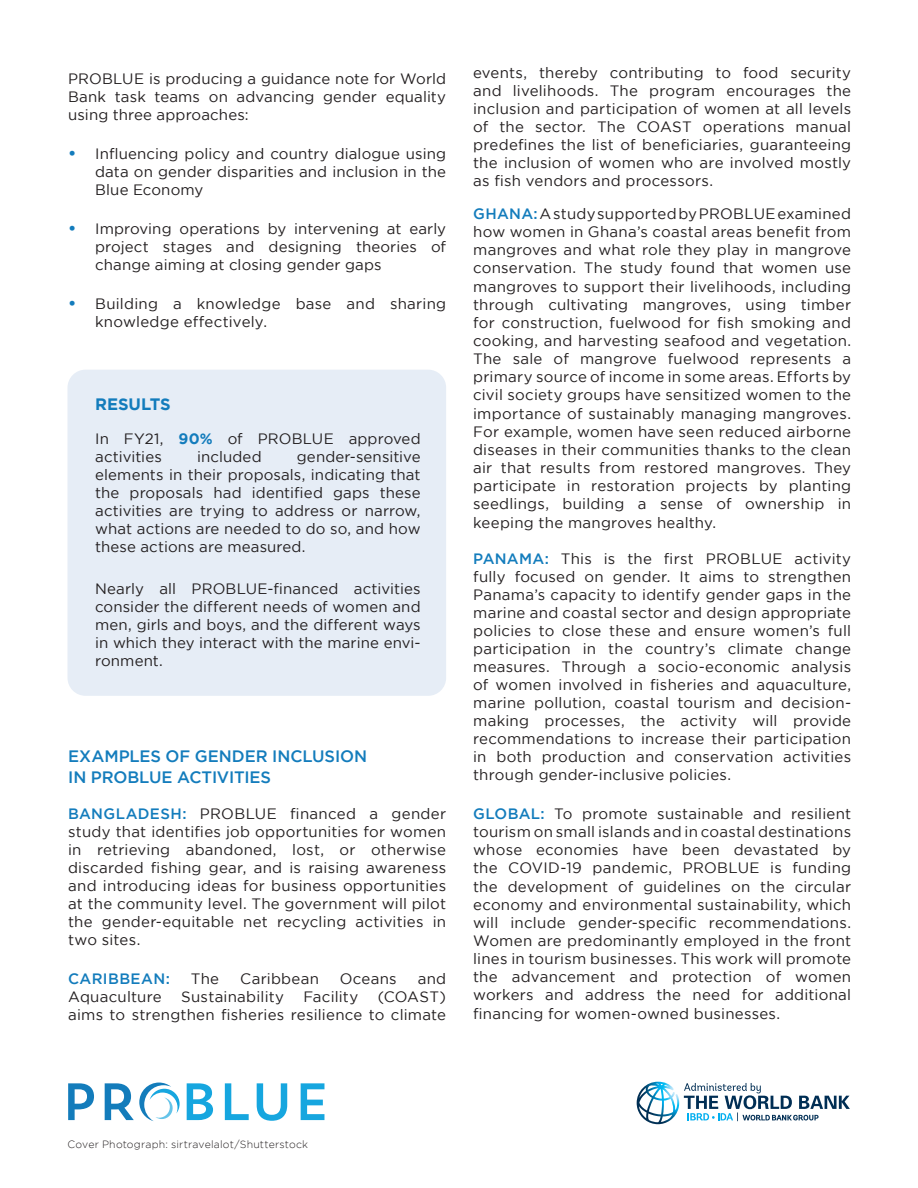
<style>
.page{position:relative;width:918px;height:1188px;background:#fff}
.page>*{position:absolute;margin:0;border:0;box-sizing:border-box;transform-origin:0 0}
.t1{font:500 16.5px/21px "Gotham";letter-spacing:-.005em;color:#137cbc}
.t2{font:700 16.5px "Gotham";letter-spacing:-.005em;color:#137cbc}
.t3{font:15px/18px "Gotham";letter-spacing:.01em;color:#231f20;text-align:justify}
.t4{font:500 15px "Gotham";letter-spacing:.025em;color:#137cbc}
.t5{font:300 10.5px "Gotham";letter-spacing:.02em;color:#231f20}
.s1{font-weight:700;font-size:16.5px;color:#137cbc}
.s2{font-weight:700;color:#137cbc}
.s3{font-weight:500;color:#137cbc}
</style>
<div class="page">
<div style="left:68px;top:370px;width:378px;height:326px;background:#e6edf6;border-radius:18px"></div>
<svg style="left:68px;top:1083px;width:26px;height:37px"></svg>
<svg style="left:187px;top:1083px;width:26px;height:37px"></svg>
<svg style="left:225px;top:1083px;width:24px;height:37px"></svg>
<svg style="left:257px;top:1083px;width:30px;height:38px"></svg>
<svg style="left:301px;top:1083px;width:23px;height:37px"></svg>
<svg style="left:105px;top:1083px;width:75px;height:38px"></svg>
<svg style="left:637px;top:1082px;width:213px;height:42px"></svg>
<p class="t3" style="left:68px;top:69px;width:380px">PROBLUE is producing a guidance note for World Bank task teams on advancing gender equality using three approaches:</p>
<p class="t3" style="left:95px;top:144px;width:353px;text-indent:-27px"><span class="s1">•</span> Influencing policy and country dialogue using data on gender disparities and inclusion in the Blue Economy</p>
<p class="t3" style="left:95px;top:219px;width:353px;text-indent:-27px"><span class="s1">•</span> Improving operations by intervening at early project stages and designing theories of change aiming at closing gender gaps</p>
<p class="t3" style="left:95px;top:294px;width:353px;text-indent:-27px"><span class="s1">•</span> Building a knowledge base and sharing knowledge effectively.</p>
<p class="t2" style="left:95px;top:394px;width:77px">RESULTS</p>
<p class="t3" style="left:95px;top:429px;width:327px">In FY21, <span class="s2">90%</span> of PROBLUE approved activities</p>
<p class="t3" style="left:95px;top:447px;width:327px;text-indent:202px">gender-sensitive elements in their proposals, indicating that the proposals had identified gaps these activities are trying to address or narrow, what actions are needed to do so, and how these actions are measured.</p>
<p class="t3" style="left:95px;top:579px;width:327px">Nearly all PROBLUE-financed activities consider the different needs of women and men, girls and boys, and the different ways in which they interact with the marine envi&shy;ronment.</p>
<p class="t3" style="left:197px;top:447px;width:66px">included</p>
<p class="t1" style="left:68px;top:745px;width:300px">EXAMPLES OF GENDER INCLUSION<br>IN PROBLUE ACTIVITIES</p>
<p class="t3" style="left:68px;top:804px;width:380px"><span class="s3">BANGLADESH:</span> PROBLUE financed a gender study that identifies job opportunities for women in retrieving abandoned, lost, or otherwise discarded fishing gear, and is raising awareness and introducing ideas for business opportunities at the community level. The government will pilot the gender-equitable net recycling activities in two sites.</p>
<p class="t4" style="left:68px;top:970px;width:103px">CARIBBEAN:</p>
<p class="t3" style="left:191px;top:969px;width:30px">The</p>
<p class="t3" style="left:240px;top:969px;width:80px">Caribbean</p>
<p class="t3" style="left:340px;top:969px;width:58px">Oceans</p>
<p class="t3" style="left:418px;top:969px;width:30px">and</p>
<p class="t3" style="left:68px;top:987px;width:95px">Aquaculture</p>
<p class="t3" style="left:181px;top:987px;width:104px">Sustainability</p>
<p class="t3" style="left:304px;top:987px;width:56px">Facility</p>
<p class="t3" style="left:68px;top:987px;width:379px;text-align:right">(COAST)<br>aims to strengthen fisheries resilience to climate</p>
<p class="t3" style="left:473px;top:64px;width:380px">events, thereby contributing to food security and livelihoods. The program encourages the inclusion and participation of women at all levels of the sector. The COAST operations manual predefines the list of beneficiaries, guaranteeing the inclusion of women who are involved mostly as fish vendors and processors.</p>
<p class="t3" style="left:473px;top:204px;width:380px"><span class="s3">GHANA:</span> A study supported by PROBLUE examined how women in Ghana’s coastal areas benefit from mangroves and what role they play in mangrove conservation. The study found that women use mangroves to support their livelihoods, including through cultivating mangroves, using timber for construction, fuelwood for fish smoking and cooking, and harvesting seafood and vegetation.<br>The sale of mangrove fuelwood represents a primary source of income in some areas. Efforts by civil society groups have sensitized women to the importance of sustainably managing mangroves.<br>For example, women have seen reduced airborne diseases in their communities thanks to the clean air that results from restored mangroves. They participate in restoration projects by planting seedlings, building a sense of ownership in keeping the mangroves healthy.</p>
<p class="t3" style="left:473px;top:549px;width:380px"><span class="s3">PANAMA:</span> This is the first PROBLUE activity fully focused on gender. It aims to strengthen Panama’s capacity to identify gender gaps in the marine and coastal sector and design appropriate policies to close these and ensure women’s full participation in the country’s climate change measures. Through a socio-economic analysis of women involved in fisheries and aquaculture, marine pollution, coastal tourism and decision&shy;making processes, the activity will provide recommendations to increase their participation in both production and conservation activities through gender-inclusive policies.</p>
<p class="t3" style="left:473px;top:804px;width:380px"><span class="s3">GLOBAL:</span> To promote sustainable and resilient tourism on small islands and in coastal destinations whose economies have been devastated by the COVID-19 pandemic, PROBLUE is funding the development of guidelines on the circular economy and environmental sustainability, which will include gender-specific recommendations.<br>Women are predominantly employed in the front lines in tourism businesses. This work will promote the advancement and protection of women workers and address the need for additional financing for women-owned businesses.</p>
<p class="t5" style="left:68px;top:1138px;width:242px">Cover Photograph: sirtravelalot/Shutterstock</p>
</div>
